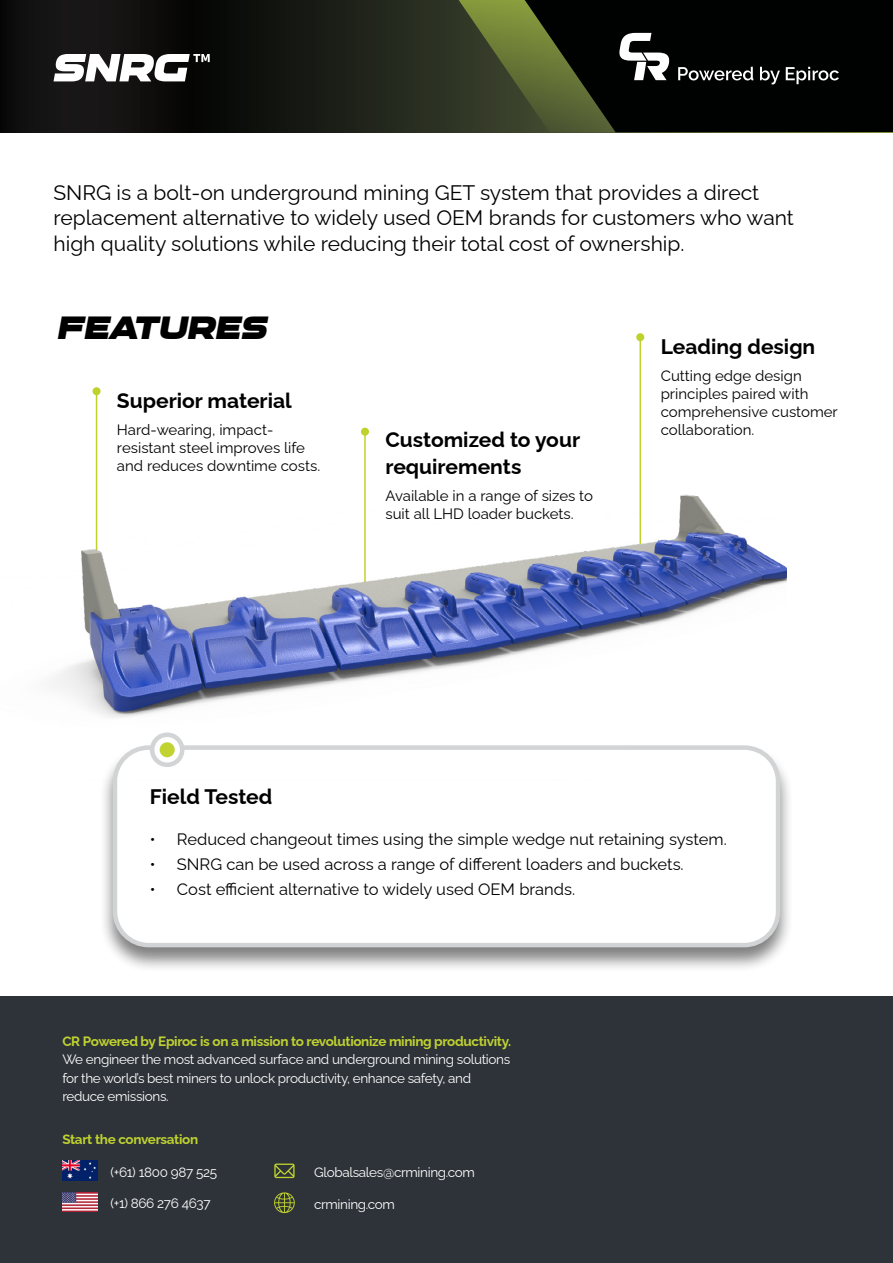
<style>
.page{position:relative;width:893px;height:1263px;background:#fff}
.page>*{position:absolute;margin:0;border:0;box-sizing:border-box;transform-origin:0 0}
.t1{font:italic 30px "Moki Base";color:#000}
.t2{font:21px/25.2px "Raleway";color:#000101}
.t3{font:700 21px/27px "Raleway";color:#000}
.t4{font:700 21px "Raleway";color:#000101}
.t5{font:16.5px "Raleway";color:#000101}
.t6{font:15px/18px "Raleway";color:#000}
.t7{font:13.5px/18.5px "Raleway";letter-spacing:-.025em;color:#fff}
.t8{font:700 13.5px "Raleway";letter-spacing:-.025em;color:#bfd230}
</style>
<div class="page">
<div style="left:99px;top:744px;width:695px;height:229px;background:#000;opacity:.5"></div>
<div style="left:115px;top:748px;width:663px;height:197px;background:#fff;border-radius:34px"></div>
<div style="left:113px;top:745px;width:667px;height:202px;border:4px solid #d1d3d4;border-radius:34px"></div>
<div style="left:0;top:0;width:893px;height:132px;background:#121210"></div>
<svg style="left:54px;top:54px;width:156px;height:27px"></svg>
<svg style="left:333px;top:0;width:192px;height:132px;background:#323823"></svg>
<svg style="left:525px;top:0;width:368px;height:132px;background:#0d0f08"></svg>
<svg style="left:618px;top:33px;width:52px;height:47px;background:#717171"></svg>
<svg style="left:678px;top:67px;width:75px;height:13px"></svg>
<svg style="left:760px;top:67px;width:20px;height:17px"></svg>
<svg style="left:786px;top:67px;width:53px;height:17px"></svg>
<hr style="left:96px;top:391px;width:1px;height:229px;background:#bfd22b">
<div style="left:93px;top:387px;width:8px;height:8px;background:#bfd22b;border-radius:50%"></div>
<hr style="left:639px;top:337px;width:2px;height:229px;background:#bfd22b">
<div style="left:636px;top:333px;width:8px;height:8px;background:#bfd22b;border-radius:50%"></div>
<hr style="left:364px;top:432px;width:2px;height:229px;background:#bfd22b">
<div style="left:361px;top:428px;width:8px;height:8px;background:#bfd22b;border-radius:50%"></div>
<img style="left:51px;top:473px;width:735px;height:308px">
<div style="left:0;top:997px;width:893px;height:266px;background:#2e3339"></div>
<svg style="left:274px;top:1192px;width:21px;height:21px"></svg>
<svg style="left:274px;top:1163px;width:21px;height:15px"></svg>
<img style="left:62px;top:1161px;width:36px;height:19px">
<img style="left:62px;top:1192px;width:36px;height:20px">
<h2 class="t2" style="left:54px;top:178px;width:742px">SNRG is a bolt-on underground mining GET system that provides a direct replacement alternative to widely used OEM brands for customers who want high quality solutions while reducing their total cost of ownership.</h2>
<h1 class="t1" style="left:57px;top:310px;width:217px">FEATURES</h1>
<h2 class="t3" style="left:117px;top:385px;width:176px">Superior material</h2>
<p class="t6" style="left:117px;top:419px;width:205px">Hard-wearing, impact&shy;resistant steel improves life and reduces downtime costs.</p>
<h2 class="t3" style="left:385px;top:424px;width:196px">Customized to your requirements</h2>
<p class="t6" style="left:385px;top:485px;width:209px">Available in a range of sizes to suit all LHD loader buckets.</p>
<h2 class="t3" style="left:661px;top:331px;width:156px">Leading design</h2>
<p class="t6" style="left:661px;top:365px;width:179px">Cutting edge design principles paired with comprehensive customer collaboration.</p>
<h2 class="t4" style="left:150px;top:780px;width:124px">Field Tested</h2>
<p class="t5" style="left:150px;top:826px;width:578px">• Reduced changeout times using the simple wedge nut retaining system.</p>
<p class="t5" style="left:150px;top:851px;width:535px">• SNRG can be used across a range of different loaders and buckets.</p>
<p class="t5" style="left:150px;top:876px;width:427px">• Cost efficient alternative to widely used OEM brands.</p>
<p class="t8" style="left:62px;top:1030px;width:450px">CR Powered by Epiroc is on a mission to revolutionize mining productivity.</p>
<p class="t7" style="left:62px;top:1048px;width:449px">We engineer the most advanced surface and underground mining solutions for the world’s best miners to unlock productivity, enhance safety, and reduce emissions.</p>
<p class="t8" style="left:62px;top:1129px;width:137px">Start the conversation</p>
<p class="t7" style="left:111px;top:1162px;width:108px">(+61) 1800 987 525</p>
<p class="t7" style="left:314px;top:1162px;width:162px">Globalsales@crmining.com</p>
<p class="t7" style="left:111px;top:1193px;width:102px">(+1) 866 276 4637</p>
<p class="t7" style="left:314px;top:1193px;width:82px">crmining.com</p>
</div>
